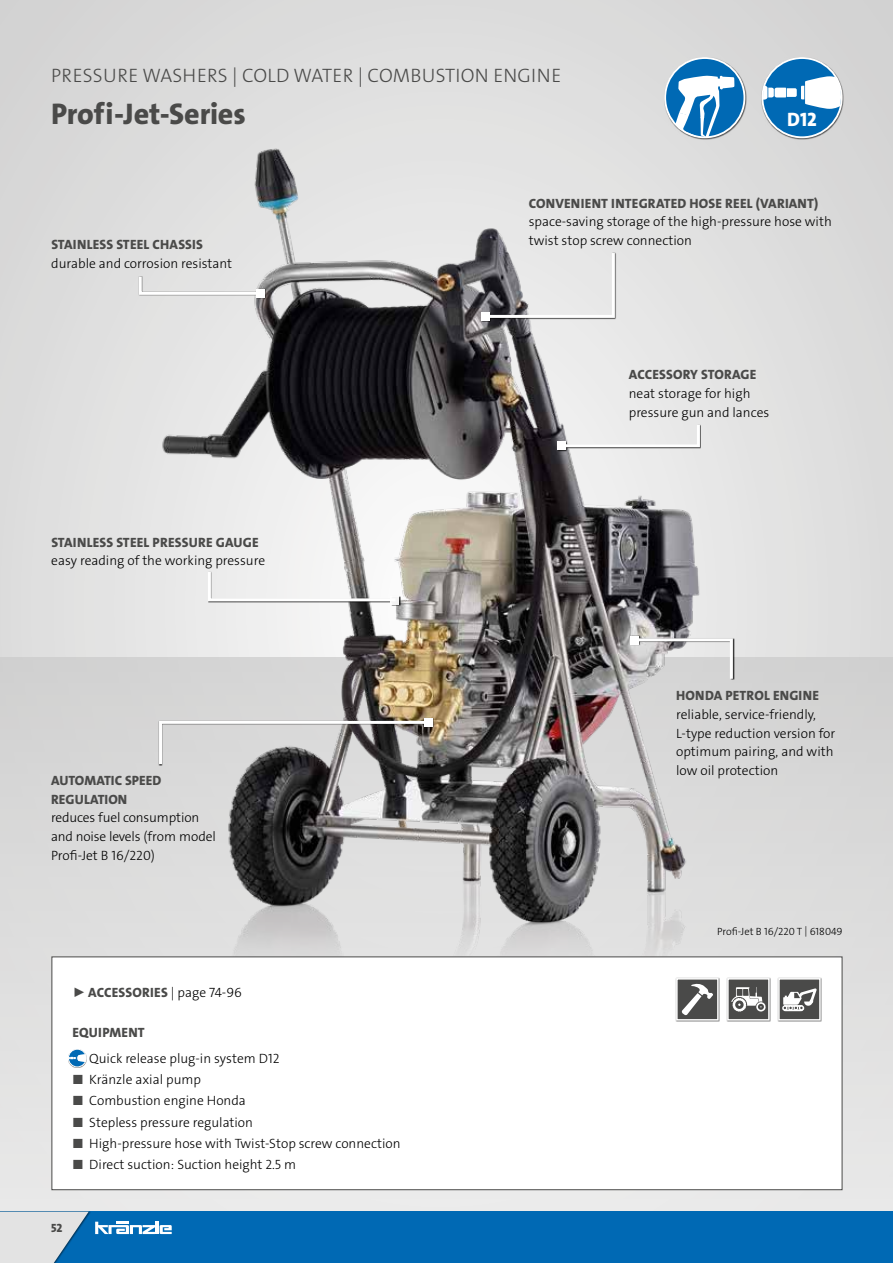
<style>
.page{position:relative;width:893px;height:1263px;background:#fff}
.page>*{position:absolute;margin:0;border:0;box-sizing:border-box;transform-origin:0 0}
.t1{font:30px "The Sans LP8 Ex Bld";letter-spacing:-.005em;color:#4a4a49}
.t2{font:19.5px "The Sans LP3 Lig";letter-spacing:.015em;color:#4a4a49}
.t3{font:19.5px "The Sans LP8 Ex Bld";color:#fff}
.t4{font:13.5px/18.8px "The Sans LP3 Lig";color:#000}
.t5{font:13.5px/18.8px "The Sans LP8 Ex Bld";letter-spacing:.015em;color:#4a4a49}
.t6{font:12px "The Sans LP8 Ex Bld";color:#4a4a49}
.t7{font:10.5px "The Sans LP3 Lig";color:#000}
.s1{font-family:"The Sans LP3 Lig";color:#000}
.s2{color:#4a4a49}
</style>
<div class="page">
<div style="left:0;top:0;width:893px;height:1224px;background:#dbdbdb"></div>
<div style="left:0;top:657px;width:893px;height:606px;background:linear-gradient(to bottom,#d1d1d0,#eae9e9)"></div>
<div style="left:0;top:1211px;width:893px;height:52px;background:#0069b4"></div>
<svg style="left:0;top:1211px;width:89px;height:52px"></svg>
<svg style="left:95px;top:1221px;width:77px;height:13px"></svg>
<img style="left:51px;top:91px;width:791px;height:881px">
<div style="left:52px;top:957px;width:790px;height:233px;background:#fff;border:1px solid #4a4a49"></div>
<div style="left:481px;top:253px;width:135px;height:69px;background:#000;opacity:.8"></div>
<svg style="left:483px;top:250px;width:133px;height:69px"></svg>
<div style="left:482px;top:312px;width:8px;height:9px;background:#fff"></div>
<div style="left:139px;top:276px;width:127px;height:23px;background:#000;opacity:.8"></div>
<svg style="left:137px;top:273px;width:127px;height:23px"></svg>
<div style="left:256px;top:289px;width:8px;height:9px;background:#fff"></div>
<div style="left:630px;top:635px;width:104px;height:45px;background:#000;opacity:.8"></div>
<svg style="left:633px;top:637px;width:101px;height:45px"></svg>
<div style="left:631px;top:636px;width:8px;height:8px;background:#fff"></div>
<div style="left:208px;top:571px;width:192px;height:35px;background:#000;opacity:.8"></div>
<svg style="left:206px;top:569px;width:193px;height:34px;background:#e3e3e3"></svg>
<div style="left:391px;top:596px;width:8px;height:8px;background:#f5f5f5"></div>
<div style="left:557px;top:425px;width:144px;height:27px;background:#ebebeb"></div>
<svg style="left:558px;top:422px;width:143px;height:27px"></svg>
<div style="left:558px;top:441px;width:8px;height:9px;background:#fff"></div>
<div style="left:159px;top:718px;width:275px;height:47px;background:#000;opacity:.8"></div>
<svg style="left:158px;top:719px;width:272px;height:48px"></svg>
<div style="left:424px;top:718px;width:9px;height:9px;background:#fff"></div>
<div style="left:727px;top:978px;width:44px;height:44px;background:#c6c6c6"></div>
<div style="left:727px;top:978px;width:43px;height:42px;background:#4a4a49;border:2px solid #fff"></div>
<svg style="left:731px;top:987px;width:35px;height:24px"></svg>
<div style="left:778px;top:978px;width:44px;height:44px;background:#c6c6c6"></div>
<div style="left:778px;top:978px;width:43px;height:42px;background:#4a4a49;border:2px solid #fff"></div>
<div style="left:782px;top:1005px;width:22px;height:6px;border:2px solid #fff;border-radius:2px"></div>
<svg style="left:783px;top:988px;width:34px;height:23px"></svg>
<div style="left:676px;top:978px;width:44px;height:44px;background:#c6c6c6"></div>
<div style="left:676px;top:978px;width:43px;height:42px;background:#4a4a49;border:2px solid #fff"></div>
<svg style="left:681px;top:983px;width:32px;height:33px"></svg>
<div style="left:68px;top:1049px;width:19px;height:18px;background:#000;opacity:.66"></div>
<svg style="left:68px;top:1049px;width:18px;height:18px"></svg>
<div style="left:68px;top:1049px;width:18px;height:18px;border:1px solid #fff;border-radius:50%"></div>
<svg style="left:69px;top:1054px;width:17px;height:8px"></svg>
<div style="left:761px;top:57px;width:83px;height:82px;background:#000;opacity:.65"></div>
<div style="left:762px;top:58px;width:80px;height:79px;background:#0069b4;border-radius:50%"></div>
<div style="left:761px;top:57px;width:82px;height:81px;border:2px solid #fff;border-radius:50%"></div>
<svg style="left:763px;top:76px;width:78px;height:33px"></svg>
<div style="left:664px;top:57px;width:82px;height:82px;background:#000;opacity:.65"></div>
<div style="left:665px;top:58px;width:79px;height:79px;background:#0069b4;border-radius:50%"></div>
<svg style="left:671px;top:75px;width:64px;height:62px"></svg>
<div style="left:664px;top:57px;width:81px;height:81px;border:2px solid #fff;border-radius:50%"></div>
<h2 class="t2" style="left:51px;top:63px;width:512px">PRESSURE WASHERS | COLD WATER | COMBUSTION ENGINE</h2>
<h1 class="t1" style="left:51px;top:95px;width:196px">Profi-Jet-Series</h1>
<h2 class="t3" style="left:787px;top:107px;width:31px">D12</h2>
<p class="t5" style="left:51px;top:235px;width:153px">STAINLESS STEEL CHASSIS</p>
<p class="t4" style="left:51px;top:254px;width:182px">durable and corrosion resistant</p>
<p class="t5" style="left:51px;top:533px;width:209px">STAINLESS STEEL PRESSURE GAUGE</p>
<p class="t4" style="left:51px;top:551px;width:215px">easy reading of the working pressure</p>
<p class="t5" style="left:51px;top:771px;width:112px">AUTOMATIC SPEED<br>REGULATION</p>
<p class="t4" style="left:51px;top:809px;width:167px">reduces fuel consumption and noise levels (from model<br>Profi-Jet B 16/220)</p>
<p class="t5" style="left:72px;top:983px;width:171px">► ACCESSORIES <span class="s1">| page 74-96</span></p>
<p class="t5" style="left:72px;top:1023px;width:74px">EQUIPMENT</p>
<p class="t4" style="left:89px;top:1049px;width:192px">Quick release plug-in system D12</p>
<p class="t4" style="left:72px;top:1070px;width:130px"><span class="s2">■</span> Kränzle axial pump</p>
<p class="t4" style="left:72px;top:1091px;width:175px"><span class="s2">■</span> Combustion engine Honda</p>
<p class="t4" style="left:72px;top:1113px;width:182px"><span class="s2">■</span> Stepless pressure regulation</p>
<p class="t4" style="left:72px;top:1134px;width:330px"><span class="s2">■</span> High-pressure hose with Twist-Stop screw connection</p>
<p class="t4" style="left:72px;top:1155px;width:225px"><span class="s2">■</span> Direct suction: Suction height 2.5 m</p>
<p class="t6" style="left:51px;top:1220px;width:13px">52</p>
<p class="t5" style="left:529px;top:194px;width:291px">CONVENIENT INTEGRATED HOSE REEL (VARIANT)</p>
<p class="t4" style="left:529px;top:213px;width:305px">space-saving storage of the high-pressure hose with twist stop screw connection</p>
<p class="t5" style="left:629px;top:365px;width:129px">ACCESSORY STORAGE</p>
<p class="t4" style="left:629px;top:384px;width:142px">neat storage for high pressure gun and lances</p>
<p class="t5" style="left:676px;top:686px;width:144px">HONDA PETROL ENGINE</p>
<p class="t4" style="left:676px;top:705px;width:161px">reliable, service-friendly,<br>L-type reduction version for optimum pairing, and with low oil protection</p>
<p class="t7" style="left:717px;top:925px;width:127px">Profi-Jet B 16/220 T | 618049</p>
</div>
